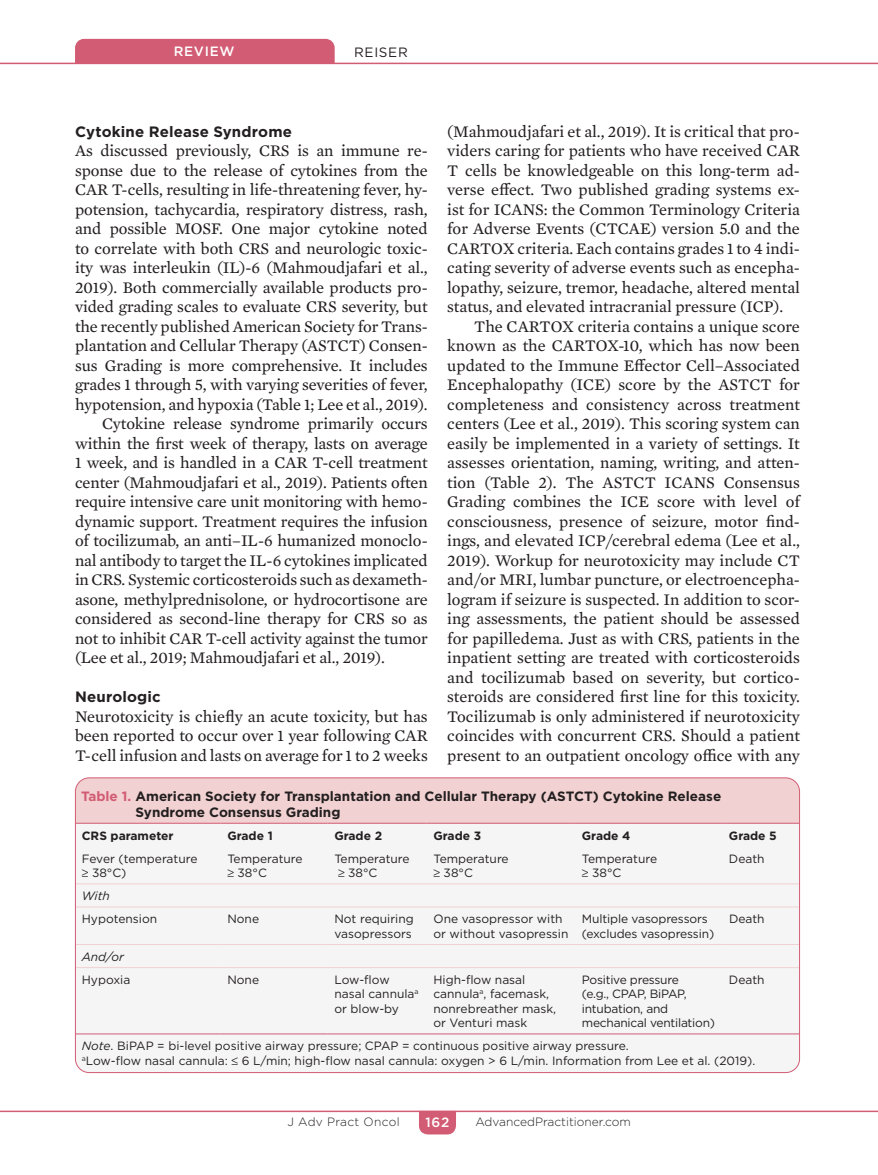
<style>
.page{position:relative;width:878px;height:1175px;background:#fff}
.page>*{position:absolute;margin:0;border:0;box-sizing:border-box;transform-origin:0 0}
.Body_txt{font:16.5px/19.5px "Mercury Text G2";letter-spacing:-.01em;color:#231f20;text-align:justify}
.Body_txt_no-indent{font:16.5px/19.5px "Mercury Text G2";color:#231f20;text-align:justify}
.Subhead_2{font:700 15px "Gotham";letter-spacing:.01em;color:#231f20}
.t1{font:700 13.5px/16.2px "Gotham";color:#231f20}
.t2{font:500 13.5px "Gotham";letter-spacing:.05em;color:#fff}
.t3{font:13.5px "Gotham";letter-spacing:.05em;color:#231f20}
.t4{font:12px/14.4px "Gotham";color:#231f20}
.t5{font:12px/14.4px "Gotham";letter-spacing:-.02em;color:#231f20}
.t6{font:700 12px "Gotham";color:#231f20}
.t7{font:300 12px "Gotham";color:#231f20}
.t8{font:300 12px "Gotham";letter-spacing:.025em;color:#231f20}
.s1{color:#d25c74}
.s2{font-style:italic}
</style>
<div class="page">
<hr style="left:0;top:1110px;width:878px;height:2px;background:#d25c74">
<svg style="left:419px;top:1110px;width:37px;height:24px"></svg>
<hr style="left:0;top:63px;width:878px;height:1px;background:#d25c74">
<div style="left:75px;top:39px;width:259px;height:24px;background:#d25c74"></div>
<svg style="left:75px;top:779px;width:724px;height:293px"></svg>
<div style="left:77px;top:824px;width:721px;height:209px;background:#f5f5f6"></div>
<hr style="left:76px;top:823px;width:144px;height:1px;background:#d25c74">
<hr style="left:220px;top:823px;width:107px;height:1px;background:#d25c74">
<hr style="left:327px;top:823px;width:99px;height:1px;background:#d25c74">
<hr style="left:426px;top:823px;width:149px;height:1px;background:#d25c74">
<hr style="left:575px;top:823px;width:147px;height:1px;background:#d25c74">
<hr style="left:722px;top:823px;width:77px;height:1px;background:#d25c74">
<hr style="left:76px;top:1033px;width:144px;height:1px;background:#d25c74">
<hr style="left:220px;top:1033px;width:107px;height:1px;background:#d25c74">
<hr style="left:327px;top:1033px;width:99px;height:1px;background:#d25c74">
<hr style="left:426px;top:1033px;width:149px;height:1px;background:#d25c74">
<hr style="left:575px;top:1033px;width:147px;height:1px;background:#d25c74">
<hr style="left:722px;top:1033px;width:77px;height:1px;background:#d25c74">
<hr style="left:76px;top:883px;width:144px;height:1px;background:#f1d1d1">
<hr style="left:220px;top:883px;width:107px;height:1px;background:#f1d1d1">
<hr style="left:327px;top:883px;width:99px;height:1px;background:#f1d1d1">
<hr style="left:426px;top:883px;width:149px;height:1px;background:#f1d1d1">
<hr style="left:575px;top:883px;width:147px;height:1px;background:#f1d1d1">
<hr style="left:722px;top:883px;width:77px;height:1px;background:#f1d1d1">
<hr style="left:76px;top:906px;width:144px;height:1px;background:#f1d1d1">
<hr style="left:220px;top:906px;width:107px;height:1px;background:#f1d1d1">
<hr style="left:327px;top:906px;width:99px;height:1px;background:#f1d1d1">
<hr style="left:426px;top:906px;width:149px;height:1px;background:#f1d1d1">
<hr style="left:575px;top:906px;width:147px;height:1px;background:#f1d1d1">
<hr style="left:722px;top:906px;width:77px;height:1px;background:#f1d1d1">
<hr style="left:76px;top:944px;width:144px;height:1px;background:#f1d1d1">
<hr style="left:220px;top:944px;width:107px;height:1px;background:#f1d1d1">
<hr style="left:327px;top:944px;width:99px;height:1px;background:#f1d1d1">
<hr style="left:426px;top:944px;width:149px;height:1px;background:#f1d1d1">
<hr style="left:575px;top:944px;width:147px;height:1px;background:#f1d1d1">
<hr style="left:722px;top:944px;width:77px;height:1px;background:#f1d1d1">
<hr style="left:76px;top:967px;width:144px;height:1px;background:#f1d1d1">
<hr style="left:220px;top:967px;width:107px;height:1px;background:#f1d1d1">
<hr style="left:327px;top:967px;width:99px;height:1px;background:#f1d1d1">
<hr style="left:426px;top:967px;width:149px;height:1px;background:#f1d1d1">
<hr style="left:575px;top:967px;width:147px;height:1px;background:#f1d1d1">
<hr style="left:722px;top:967px;width:77px;height:1px;background:#f1d1d1">
<p class="t2" style="left:174px;top:43px;width:62px">REVIEW</p>
<p class="t3" style="left:354px;top:43px;width:55px">REISER</p>
<p class="Body_txt_no-indent" style="left:447px;top:120px;width:354px">(Mahmoudjafari et al., 2019). It is critical that pro&shy;viders caring for patients who have received CAR T cells be knowledgeable on this long-term ad&shy;verse effect. Two published grading systems ex&shy;ist for ICANS: the Common Terminology Criteria for Adverse Events (CTCAE) version 5.0 and the CARTOX criteria. Each contains grades 1 to 4 indi&shy;cating severity of adverse events such as encepha&shy;lopathy, seizure, tremor, headache, altered mental status, and elevated intracranial pressure (ICP).</p>
<p class="Body_txt" style="left:447px;top:315px;width:354px;text-indent:27px">The CARTOX criteria contains a unique score known as the CARTOX-10, which has now been updated to the Immune Effector Cell–Associated Encephalopathy (ICE) score by the ASTCT for completeness and consistency across treatment centers (Lee et al., 2019). This scoring system can easily be implemented in a variety of settings. It assesses orientation, naming, writing, and atten&shy;tion (Table 2). The ASTCT ICANS Consensus Grading combines the ICE score with level of consciousness, presence of seizure, motor find&shy;ings, and elevated ICP/cerebral edema (Lee et al., 2019). Workup for neurotoxicity may include CT and/or MRI, lumbar puncture, or electroencepha&shy;logram if seizure is suspected. In addition to scor&shy;ing assessments, the patient should be assessed for papilledema. Just as with CRS, patients in the inpatient setting are treated with corticosteroids and tocilizumab based on severity, but cortico&shy;steroids are considered first line for this toxicity.<br>Tocilizumab is only administered if neurotoxicity coincides with concurrent CRS. Should a patient present to an outpatient oncology office with any</p>
<p class="t1" style="left:135px;top:788px;width:587px;text-indent:-54px"><span class="s1">Table 1.</span> American Society for Transplantation and Cellular Therapy (ASTCT) Cytokine Release<br>Syndrome Consensus Grading</p>
<p class="t6" style="left:82px;top:827px;width:93px">CRS parameter</p>
<p class="t6" style="left:227px;top:827px;width:47px">Grade 1</p>
<p class="t6" style="left:334px;top:827px;width:49px">Grade 2</p>
<p class="t6" style="left:433px;top:827px;width:49px">Grade 3</p>
<p class="t6" style="left:582px;top:827px;width:50px">Grade 4</p>
<p class="t6" style="left:729px;top:827px;width:49px">Grade 5</p>
<p class="t4" style="left:82px;top:851px;width:117px">Fever (temperature ≥ 38°C)</p>
<p class="t4" style="left:227px;top:851px;width:77px">Temperature ≥ 38°C</p>
<p class="t4" style="left:334px;top:851px;width:77px">Temperature ≥ 38°C</p>
<p class="t4" style="left:433px;top:851px;width:77px">Temperature ≥ 38°C</p>
<p class="t4" style="left:582px;top:851px;width:77px">Temperature ≥ 38°C</p>
<p class="t4" style="left:729px;top:851px;width:37px">Death</p>
<p class="t4" style="left:82px;top:884px;width:77px;line-height:23.1px"><span class="s2">With<br></span>Hypotension</p>
<p class="Subhead_2" style="left:75px;top:121px;width:218px">Cytokine Release Syndrome</p>
<p class="Body_txt_no-indent" style="left:75px;top:140px;width:354px">As discussed previously, CRS is an immune re&shy;sponse due to the release of cytokines from the CAR T-cells, resulting in life-threatening fever, hy&shy;potension, tachycardia, respiratory distress, rash, and possible MOSF. One major cytokine noted to correlate with both CRS and neurologic toxic&shy;ity was interleukin (IL)-6 (Mahmoudjafari et al., 2019). Both commercially available products pro&shy;vided grading scales to evaluate CRS severity, but the recently published American Society for Trans&shy;plantation and Cellular Therapy (ASTCT) Consen&shy;sus Grading is more comprehensive. It includes grades 1 through 5, with varying severities of fever, hypotension, and hypoxia (Table 1; Lee et al., 2019).</p>
<p class="Body_txt" style="left:75px;top:413px;width:354px;text-indent:27px">Cytokine release syndrome primarily occurs within the first week of therapy, lasts on average 1 week, and is handled in a CAR T-cell treatment center (Mahmoudjafari et al., 2019). Patients often require intensive care unit monitoring with hemo&shy;dynamic support. Treatment requires the infusion of tocilizumab, an anti–IL-6 humanized monoclo&shy;nal antibody to target the IL-6 cytokines implicated in CRS. Systemic corticosteroids such as dexameth&shy;asone, methylprednisolone, or hydrocortisone are considered as second-line therapy for CRS so as not to inhibit CAR T-cell activity against the tumor (Lee et al., 2019; Mahmoudjafari et al., 2019).</p>
<p class="Subhead_2" style="left:75px;top:687px;width:87px">Neurologic</p>
<p class="Body_txt_no-indent" style="left:75px;top:705px;width:354px">Neurotoxicity is chiefly an acute toxicity, but has been reported to occur over 1 year following CAR T-cell infusion and lasts on average for 1 to 2 weeks</p>
<p class="t4" style="left:227px;top:911px;width:33px">None</p>
<p class="t4" style="left:334px;top:911px;width:81px">Not requiring vasopressors</p>
<p class="t4" style="left:433px;top:911px;width:136px">One vasopressor with or without vasopressin</p>
<p class="t4" style="left:582px;top:911px;width:134px">Multiple vasopressors (excludes vasopressin)</p>
<p class="t4" style="left:729px;top:911px;width:37px">Death</p>
<p class="t4" style="left:82px;top:944px;width:50px;line-height:23.1px"><span class="s2">And/or<br></span>Hypoxia</p>
<p class="t4" style="left:227px;top:972px;width:33px">None</p>
<p class="t4" style="left:334px;top:972px;width:86px">Low-flow nasal cannula<sup>a </sup>or blow-by</p>
<p class="t4" style="left:433px;top:972px;width:124px">High-flow nasal cannula<sup>a</sup>, facemask, nonrebreather mask, or Venturi mask</p>
<p class="t5" style="left:582px;top:972px;width:135px">Positive pressure<br>(e.g., CPAP, BiPAP, intubation, and mechanical ventilation)</p>
<p class="t4" style="left:729px;top:972px;width:37px">Death</p>
<p class="t4" style="left:82px;top:1038px;width:675px"><span class="s2">Note</span>. BiPAP = bi-level positive airway pressure; CPAP = continuous positive airway pressure.<br><sup>a</sup>Low-flow nasal cannula: ≤ 6 L/min; high-flow nasal cannula: oxygen &gt; 6 L/min. Information from Lee et al. (2019).</p>
<p class="t8" style="left:287px;top:1114px;width:114px">J Adv Pract Oncol</p>
<p class="t2" style="left:425px;top:1113px;width:25px">162</p>
<p class="t7" style="left:475px;top:1114px;width:157px">AdvancedPractitioner.com</p>
</div>
